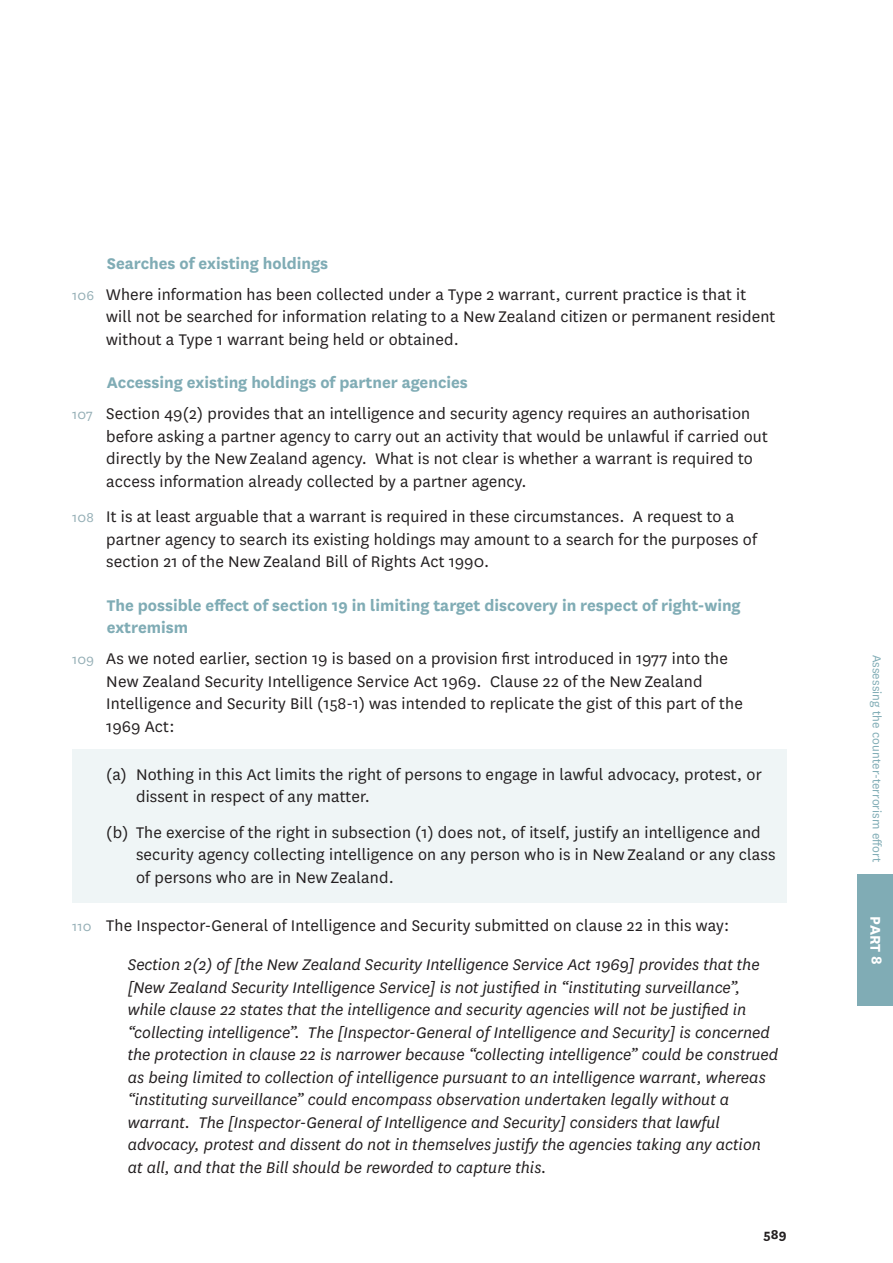
<style>
.page{position:relative;width:893px;height:1263px;background:#fff}
.page>*{position:absolute;margin:0;border:0;box-sizing:border-box;transform-origin:0 0}
.Body_copy_number{font:18px/22.5px "National";letter-spacing:.01em;color:#231f20}
.Body_copy_quote{font:italic 18px/22.5px "National";color:#231f20}
.Heading_3{font:700 18px/22.5px "National";color:#80acb5}
.t1{font:700 16.5px "National";color:#fff}
.t2{font:700 15px "National";color:#231f20}
.t3{font:13.5px "National";letter-spacing:.01em;color:#80acb5}
.s1{font-size:15px;color:#95afb6}
</style>
<div class="page">
<div style="left:857px;top:875px;width:36px;height:131px;background:#80acb5"></div>
<div style="left:72px;top:750px;width:715px;height:153px;background:#eff5f6"></div>
<p class="Heading_3" style="left:107px;top:251px;width:223px">Searches of existing holdings</p>
<p class="Body_copy_number" style="left:106px;top:282px;width:671px;text-indent:-34px"><span class="s1">106</span> Where information has been collected under a Type 2 warrant, current practice is that it will not be searched for information relating to a New Zealand citizen or permanent resident without a Type 1 warrant being held or obtained.</p>
<p class="Heading_3" style="left:107px;top:370px;width:363px">Accessing existing holdings of partner agencies</p>
<p class="Body_copy_number" style="left:106px;top:402px;width:663px;text-indent:-34px"><span class="s1">107</span> Section 49(2) provides that an intelligence and security agency requires an authorisation before asking a partner agency to carry out an activity that would be unlawful if carried out directly by the New Zealand agency. What is not clear is whether a warrant is required to access information already collected by a partner agency.</p>
<p class="Body_copy_number" style="left:106px;top:505px;width:652px;text-indent:-34px"><span class="s1">108</span> It is at least arguable that a warrant is required in these circumstances. A request to a partner agency to search its existing holdings may amount to a search for the purposes of section 21 of the New Zealand Bill of Rights Act 1990.</p>
<p class="Heading_3" style="left:107px;top:593px;width:635px">The possible effect of section 19 in limiting target discovery in respect of right-wing extremism</p>
<p class="Body_copy_number" style="left:106px;top:647px;width:638px;text-indent:-34px"><span class="s1">109</span> As we noted earlier, section 19 is based on a provision first introduced in 1977 into the New Zealand Security Intelligence Service Act 1969. Clause 22 of the New Zealand Intelligence and Security Bill (158-1) was intended to replicate the gist of this part of the 1969 Act:</p>
<p class="Body_copy_number" style="left:136px;top:762px;width:627px;text-indent:-30px">(a) Nothing in this Act limits the right of persons to engage in lawful advocacy, protest, or dissent in respect of any matter.</p>
<p class="Body_copy_number" style="left:136px;top:820px;width:641px;text-indent:-30px">(b) The exercise of the right in subsection (1) does not, of itself, justify an intelligence and security agency collecting intelligence on any person who is in New Zealand or any class of persons who are in New Zealand.</p>
<p class="Body_copy_number" style="left:72px;top:913px;width:659px"><span class="s1">110</span> The Inspector-General of Intelligence and Security submitted on clause 22 in this way:</p>
<p class="Body_copy_quote" style="left:128px;top:953px;width:652px">Section 2(2) of [the New Zealand Security Intelligence Service Act 1969] provides that the [New Zealand Security Intelligence Service] is not justified in “instituting surveillance”, while clause 22 states that the intelligence and security agencies will not be justified in “collecting intelligence”. The [Inspector-General of Intelligence and Security] is concerned the protection in clause 22 is narrower because “collecting intelligence” could be construed as being limited to collection of intelligence pursuant to an intelligence warrant, whereas “instituting surveillance” could encompass observation undertaken legally without a warrant. The [Inspector-General of Intelligence and Security] considers that lawful advocacy, protest and dissent do not in themselves justify the agencies taking any action at all, and that the Bill should be reworded to capture this.</p>
<p class="t2" style="left:763px;top:1224px;width:25px">589</p>
<p class="t3" style="left:886px;top:654px;width:209px;rotate:90deg">Assessing the counter-terrorism effort</p>
<p class="t1" style="left:887px;top:916px;width:50px;rotate:90deg">PART 8</p>
</div>
